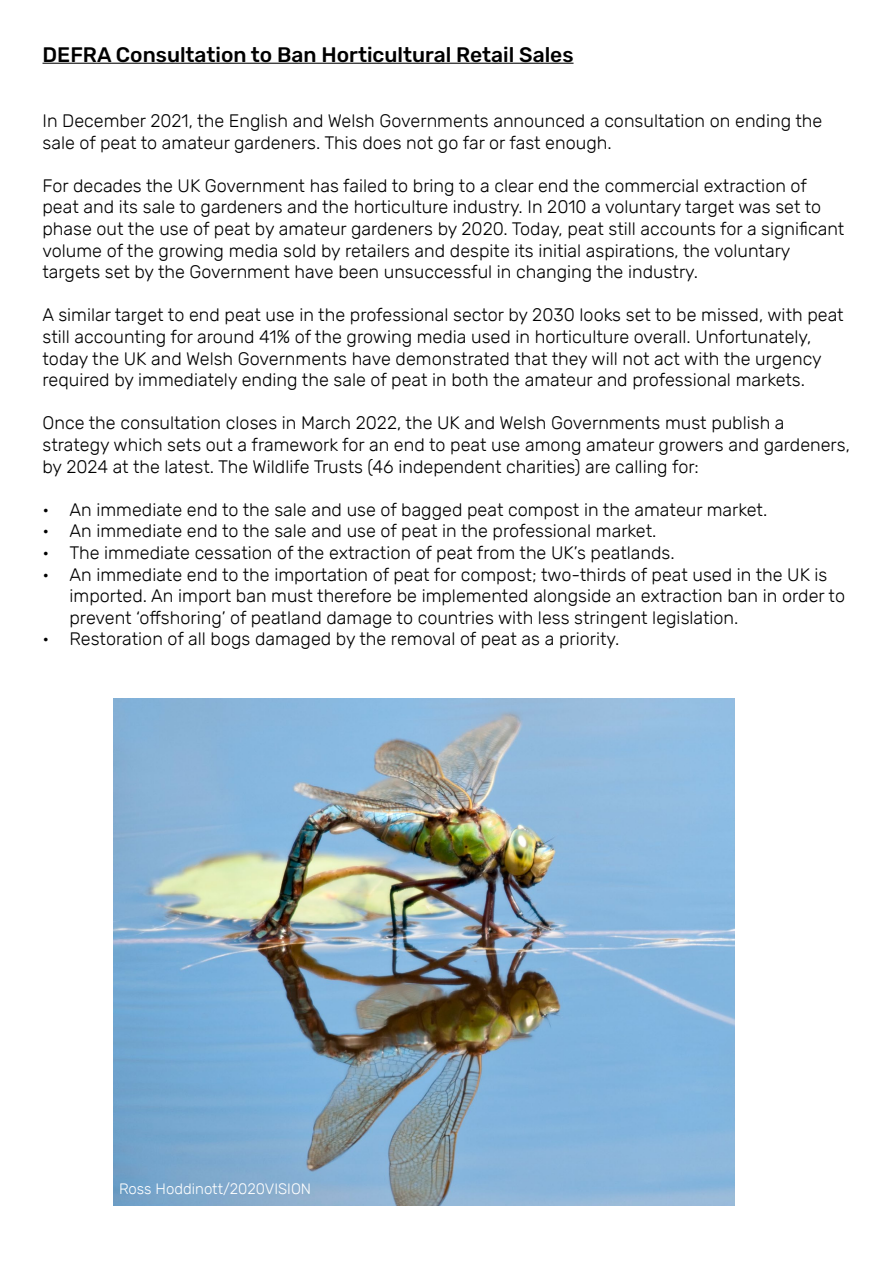
<style>
.page{position:relative;width:893px;height:1263px;background:#fff}
.page>*{position:absolute;margin:0;border:0;box-sizing:border-box;transform-origin:0 0}
.t1{font:500 21px "Rubik";color:#000}
.t2{font:300 18px/21.6px "Rubik";color:#000}
.t3{font:300 15px "Rubik";color:#fff}
</style>
<div class="page">
<hr style="left:43px;top:63px;width:530px;height:1px;background:#000">
<img style="left:113px;top:699px;width:621px;height:506px">
<p class="t1" style="left:43px;top:43px;width:532px">DEFRA Consultation to Ban Horticultural Retail Sales</p>
<p class="t2" style="left:43px;top:110px;width:781px">In December 2021, the English and Welsh Governments announced a consultation on ending the sale of peat to amateur gardeners. This does not go far or fast enough.</p>
<p class="t2" style="left:43px;top:175px;width:803px">For decades the UK Government has failed to bring to a clear end the commercial extraction of peat and its sale to gardeners and the horticulture industry. In 2010 a voluntary target was set to phase out the use of peat by amateur gardeners by 2020. Today, peat still accounts for a significant volume of the growing media sold by retailers and despite its initial aspirations, the voluntary targets set by the Government have been unsuccessful in changing the industry.</p>
<p class="t2" style="left:43px;top:305px;width:803px">A similar target to end peat use in the professional sector by 2030 looks set to be missed, with peat still accounting for around 41% of the growing media used in horticulture overall. Unfortunately, today the UK and Welsh Governments have demonstrated that they will not act with the urgency required by immediately ending the sale of peat in both the amateur and professional markets.</p>
<p class="t2" style="left:43px;top:413px;width:809px">Once the consultation closes in March 2022, the UK and Welsh Governments must publish a strategy which sets out a framework for an end to peat use among amateur growers and gardeners, by 2024 at the latest. The Wildlife Trusts (46 independent charities) are calling for:</p>
<p class="t2" style="left:43px;top:499px;width:726px">• An immediate end to the sale and use of bagged peat compost in the amateur market.</p>
<p class="t2" style="left:43px;top:521px;width:615px">• An immediate end to the sale and use of peat in the professional market.</p>
<p class="t2" style="left:43px;top:542px;width:634px">• The immediate cessation of the extraction of peat from the UK’s peatlands.</p>
<p class="t2" style="left:70px;top:564px;width:777px;text-indent:-27px">• An immediate end to the importation of peat for compost; two-thirds of peat used in the UK is imported. An import ban must therefore be implemented alongside an extraction ban in order to prevent ‘offshoring’ of peatland damage to countries with less stringent legislation.</p>
<p class="t2" style="left:43px;top:629px;width:578px">• Restoration of all bogs damaged by the removal of peat as a priority.</p>
<p class="t3" style="left:119px;top:1181px;width:194px">Ross Hoddinott/2020VISION</p>
</div>
